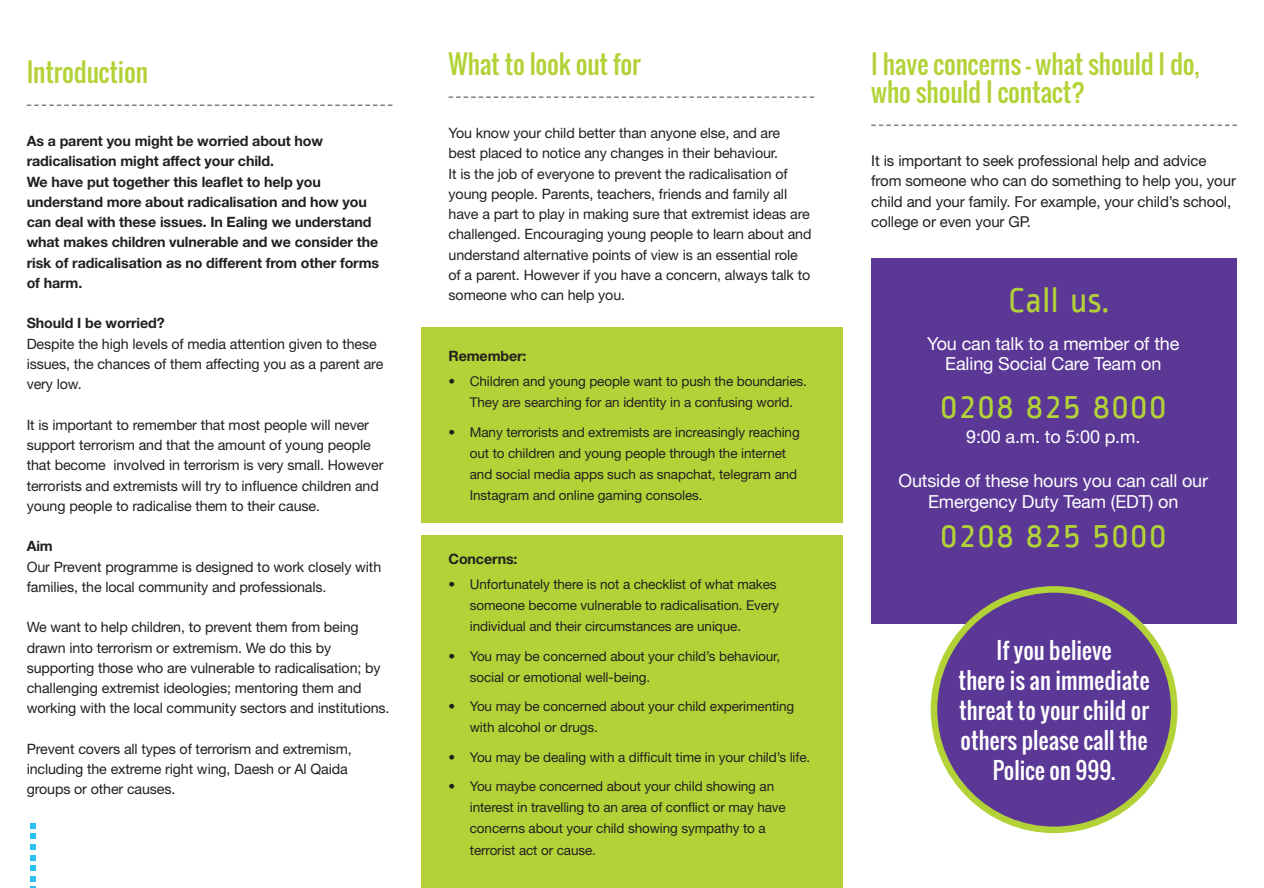
<style>
.page{position:relative;width:1264px;height:888px;background:#fff}
.page>*{position:absolute;margin:0;border:0;box-sizing:border-box;transform-origin:0 0}
.t1{font:36px "Ropa Sans";color:#b3d237}
.Green_A_Head{font:25.5px/28px "Oswald";letter-spacing:-.01em;color:#b3d237}
.t2{font:22.5px/30px "Oswald";color:#fff;text-align:center}
.t3{font:18px/20.2px "Helvetica Neue";letter-spacing:-.01em;color:#fff;text-align:center}
.t4{font:15px/20.2px "Helvetica Neue";letter-spacing:-.01em;color:#231f20}
.t5{font:14.25px/20.2px "Helvetica Neue";letter-spacing:-.01em;color:#231f20}
.t6{font:700 14.25px/20.2px "Helvetica Neue";letter-spacing:-.01em;color:#231f20}
._5mm_Bullet_list{font:13.5px/21px "Helvetica Neue";letter-spacing:-.01em;color:#231f20}
</style>
<div class="page">
<div style="left:422px;top:535px;width:421px;height:352px;background:#b3d237"></div>
<div style="left:422px;top:327px;width:421px;height:195px;background:#b3d237"></div>
<div style="left:871px;top:258px;width:366px;height:366px;background:#5b3896"></div>
<svg style="left:27px;top:104px;width:365px;height:2px"></svg>
<svg style="left:449px;top:96px;width:365px;height:2px"></svg>
<svg style="left:871px;top:124px;width:366px;height:2px"></svg>
<div style="left:934px;top:589px;width:240px;height:240px;background:#5b3896;border-radius:50%"></div>
<div style="left:931px;top:586px;width:246px;height:247px;border:7px solid #b3d237;border-radius:50%"></div>
<svg style="left:31px;top:823px;width:5px;height:15px"></svg>
<svg style="left:31px;top:844px;width:5px;height:26px"></svg>
<svg style="left:31px;top:876px;width:5px;height:11px"></svg>
<p class="Green_A_Head" style="left:27px;top:58px;width:123px">Introduction</p>
<p class="t6" style="left:27px;top:130px;width:298px">As a parent you might be worried about how radicalisation might affect your child.</p>
<p class="t6" style="left:27px;top:171px;width:354px">We have put together this leaflet to help you understand more about radicalisation and how you can deal with these issues. In Ealing we understand what makes children vulnerable and we consider the risk of radicalisation as no different from other forms of harm.</p>
<p class="t6" style="left:27px;top:313px;width:139px">Should I be worried?</p>
<p class="t5" style="left:27px;top:333px;width:358px">Despite the high levels of media attention given to these issues, the chances of them affecting you as a parent are very low.</p>
<p class="t5" style="left:27px;top:414px;width:358px">It is important to remember that most people will never support terrorism and that the amount of young people that become involved in terrorism is very small. However terrorists and extremists will try to influence children and young people to radicalise them to their cause.</p>
<p class="t6" style="left:27px;top:535px;width:28px">Aim</p>
<p class="t5" style="left:27px;top:556px;width:356px">Our Prevent programme is designed to work closely with families, the local community and professionals.</p>
<p class="t5" style="left:27px;top:617px;width:364px">We want to help children, to prevent them from being drawn into terrorism or extremism. We do this by supporting those who are vulnerable to radicalisation; by challenging extremist ideologies; mentoring them and working with the local community sectors and institutions.</p>
<p class="t5" style="left:27px;top:738px;width:327px">Prevent covers all types of terrorism and extremism, including the extreme right wing, Daesh or Al Qaida groups or other causes.</p>
<p class="Green_A_Head" style="left:449px;top:50px;width:194px">What to look out for</p>
<p class="t5" style="left:449px;top:123px;width:364px">You know your child better than anyone else, and are<br>best placed to notice any changes in their behaviour.<br>It is the job of everyone to prevent the radicalisation of young people. Parents, teachers, friends and family all have a part to play in making sure that extremist ideas are challenged. Encouraging young people to learn about and understand alternative points of view is an essential role of a parent. However if you have a concern, always talk to someone who can help you.</p>
<p class="t6" style="left:449px;top:345px;width:79px">Remember:</p>
<p class="_5mm_Bullet_list" style="left:449px;top:370px;width:360px;text-align:center">• Children and young people want to push the boundaries.<br>They are searching for an identity in a confusing world.</p>
<p class="_5mm_Bullet_list" style="left:470px;top:421px;width:331px;text-indent:-21px">• Many terrorists and extremists are increasingly reaching out to children and young people through the internet and social media apps such as snapchat, telegram and Instagram and online gaming consoles.</p>
<p class="t6" style="left:449px;top:548px;width:71px">Concerns:</p>
<p class="_5mm_Bullet_list" style="left:470px;top:573px;width:311px;text-indent:-21px">• Unfortunately there is not a checklist of what makes someone become vulnerable to radicalisation. Every individual and their circumstances are unique.</p>
<p class="_5mm_Bullet_list" style="left:470px;top:645px;width:312px;text-indent:-21px">• You may be concerned about your child’s behaviour, social or emotional well-being.</p>
<p class="_5mm_Bullet_list" style="left:470px;top:695px;width:326px;text-indent:-21px">• You may be concerned about your child experimenting with alcohol or drugs.</p>
<p class="_5mm_Bullet_list" style="left:449px;top:746px;width:363px">• You may be dealing with a difficult time in your child’s life.</p>
<p class="_5mm_Bullet_list" style="left:470px;top:775px;width:317px;text-indent:-21px">• You maybe concerned about your child showing an interest in travelling to an area of conflict or may have concerns about your child showing sympathy to a terrorist act or cause.</p>
<p class="Green_A_Head" style="left:871px;top:50px;width:330px">I have concerns - what should I do, who should I contact?</p>
<p class="t4" style="left:871px;top:150px;width:366px">It is important to seek professional help and advice from someone who can do something to help you, your child and your family. For example, your child’s school, college or even your GP.</p>
<p class="t1" style="left:1008px;top:282px;width:103px">Call us.</p>
<p class="t3" style="left:927px;top:333px;width:254px">You can talk to a member of the<br>Ealing Social Care Team on</p>
<p class="t1" style="left:939px;top:388px;width:229px">0208 825 8000</p>
<p class="t3" style="left:966px;top:426px;width:176px">9:00 a.m. to 5:00 p.m.</p>
<p class="t3" style="left:898px;top:470px;width:311px">Outside of these hours you can call our</p>
<p class="t3" style="left:928px;top:491px;width:252px">Emergency Duty Team (EDT) on</p>
<p class="t1" style="left:939px;top:517px;width:229px">0208 825 5000</p>
<p class="t2" style="left:958px;top:635px;width:193px">If you believe<br>there is an immediate threat to your child or others please call the<br>Police on 999.</p>
</div>
